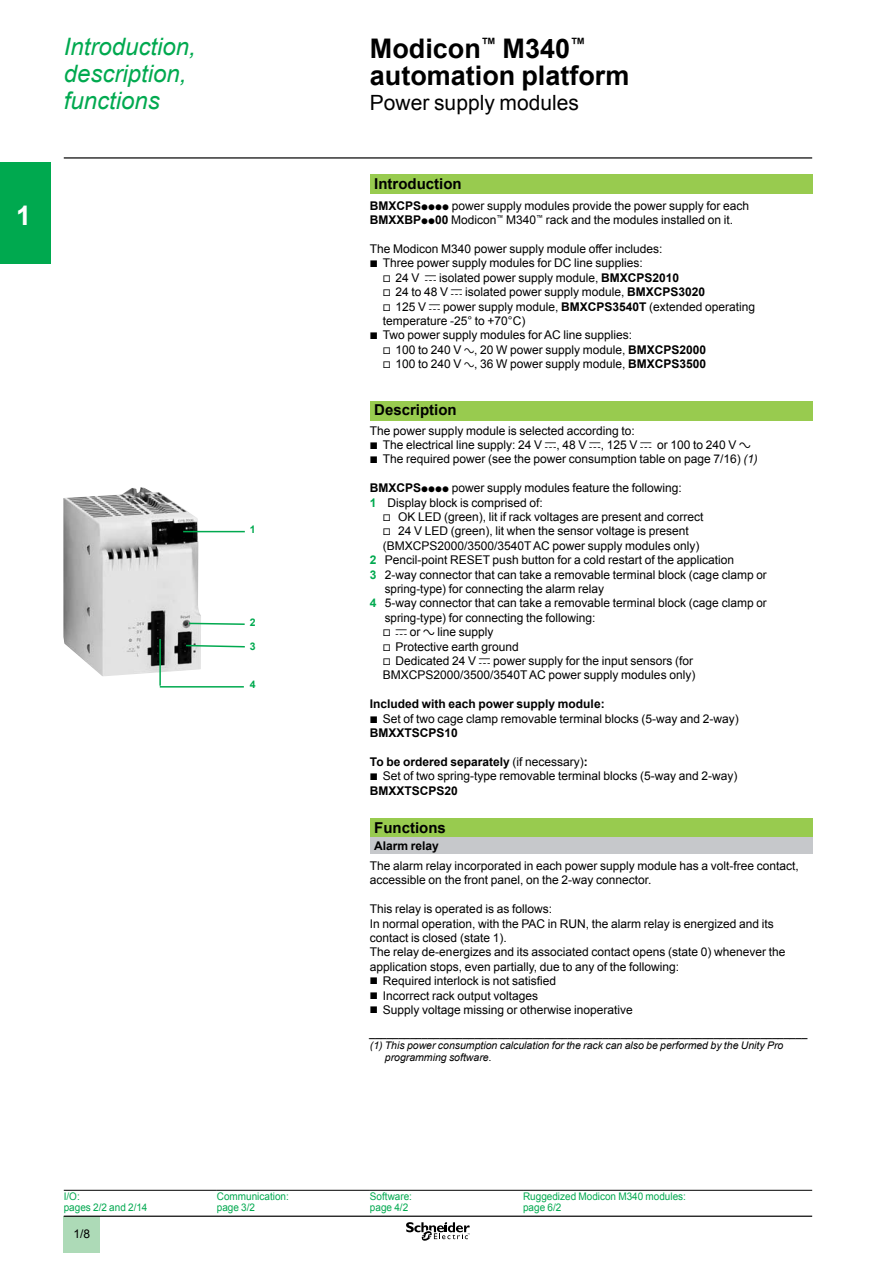
<style>
.page{position:relative;width:893px;height:1263px;background:#fff}
.page>*{position:absolute;margin:0;border:0;box-sizing:border-box;transform-origin:0 0}
.t1{font:700 27px/27px "Arial";color:#000}
.t2{font:700 27px "Arial";color:#fff}
.t3{font:italic 24px/27px "Arial";color:#00a94f}
.t4{font:21px "Arial";color:#000}
.t5{font:700 15px "Arial";color:#000}
.t6{font:12px/14.4px "Arial";color:#000}
.t7{font:700 12px "Arial";color:#000}
.t8{font:italic 10.5px "Arial";color:#000}
.t9{font:10.5px/10.5px "Arial";color:#00a94f;scale:.95 1}
.t10{font:700 10.5px "Arial";color:#00a94f}
.s1{font-weight:700}
.s2{font-family:"Graph Schneider"}
.s3{font-family:"Graph Schneider";font-size:10.5px}
.s4{font-style:italic}
.s5{font-weight:700;color:#00a94f}
</style>
<div class="page">
<div style="left:0;top:162px;width:51px;height:102px;background:#00a94f"></div>
<div style="left:63px;top:1217px;width:37px;height:36px;background:#addab7"></div>
<hr style="left:64px;top:1215px;width:748px;height:2px;background:#000">
<svg style="left:406px;top:1222px;width:64px;height:19px"></svg>
<hr style="left:64px;top:157px;width:748px;height:2px;background:#000">
<hr style="left:64px;top:1190px;width:153px;height:1px;background:#000">
<hr style="left:217px;top:1190px;width:153px;height:1px;background:#000">
<hr style="left:370px;top:1190px;width:153px;height:1px;background:#000">
<hr style="left:523px;top:1190px;width:289px;height:1px;background:#000">
<div style="left:370px;top:174px;width:442px;height:20px;background:#98cb4f"></div>
<div style="left:370px;top:401px;width:442px;height:19px;background:#98cb4f"></div>
<div style="left:370px;top:818px;width:442px;height:19px;background:#98cb4f"></div>
<div style="left:370px;top:837px;width:442px;height:17px;background:#c6c8cb"></div>
<img style="left:63px;top:487px;width:138px;height:189px">
<hr style="left:183px;top:531px;width:62px;height:1px;background:#00a94f">
<svg style="left:188px;top:622px;width:57px;height:4px"></svg>
<svg style="left:185px;top:644px;width:60px;height:4px"></svg>
<hr style="left:160px;top:686px;width:84px;height:1px;background:#00a94f">
<hr style="left:159px;top:639px;width:2px;height:47px;background:#00a94f">
<h2 class="t3" style="left:64px;top:34px;width:134px">Introduction, description, functions</h2>
<h1 class="t2" style="left:16px;top:198px;width:17px">1</h1>
<p class="t10" style="left:250px;top:522px;width:7px">1</p>
<p class="t10" style="left:250px;top:615px;width:7px">2</p>
<p class="t10" style="left:250px;top:639px;width:7px">3</p>
<p class="t10" style="left:250px;top:677px;width:7px">4</p>
<h1 class="t1" style="left:370px;top:36px;width:261px">Modicon<sup>™</sup> M340<sup>™ </sup>automation platform</h1>
<h3 class="t4" style="left:370px;top:89px;width:210px">Power supply modules</h3>
<p class="t5" style="left:374px;top:174px;width:89px">Introduction</p>
<p class="t6" style="left:370px;top:198px;width:381px"><span class="s1">BMXCPS</span><span class="s2">pppp</span> power supply modules provide the power supply for each<br><span class="s1">BMXXBP</span><span class="s2">pp</span><span class="s1">00</span> Modicon<sup>™</sup> M340<sup>™</sup> rack and the modules installed on it.</p>
<p class="t6" style="left:370px;top:242px;width:294px">The Modicon M340 power supply module offer includes: <span class="s2">b</span> Three power supply modules for DC line supplies:</p>
<p class="t6" style="left:383px;top:270px;width:298px"><span class="s2">v</span> 24 V <span class="s2">c</span> isolated power supply module, <span class="s1">BMXCPS2010</span></p>
<p class="t6" style="left:383px;top:285px;width:324px"><span class="s2">v</span> 24 to 48 V <span class="s2">c</span> isolated power supply module, <span class="s1">BMXCPS3020</span></p>
<p class="t6" style="left:383px;top:299px;width:374px"><span class="s2">v</span> 125 V <span class="s2">c</span> power supply module, <span class="s1">BMXCPS3540T</span> (extended operating</p>
<p class="t6" style="left:383px;top:314px;width:144px">temperature -25° to +70°C)</p>
<p class="t6" style="left:370px;top:328px;width:264px"><span class="s2">b</span> Two power supply modules for AC line supplies:</p>
<p class="t6" style="left:383px;top:342px;width:325px"><span class="s2">v</span> 100 to 240 V <span class="s3">a</span>, 20 W power supply module, <span class="s1">BMXCPS2000</span></p>
<p class="t6" style="left:383px;top:357px;width:325px"><span class="s2">v</span> 100 to 240 V <span class="s3">a</span>, 36 W power supply module, <span class="s1">BMXCPS3500</span></p>
<p class="t5" style="left:374px;top:400px;width:84px">Description</p>
<p class="t6" style="left:370px;top:423px;width:389px">The power supply module is selected according to:<br><span class="s2">b</span> The electrical line supply: 24 V <span class="s2">c</span>, 48 V <span class="s2">c</span>, 125 V <span class="s2">c</span> or 100 to 240 V <span class="s2">a b</span> The required power (see the power consumption table on page 7/16) <span class="s4">(1)</span></p>
<p class="t6" style="left:370px;top:481px;width:313px"><span class="s1">BMXCPS</span><span class="s2">pppp</span> power supply modules feature the following:<br><span class="s5">1</span> Display block is comprised of:</p>
<p class="t6" style="left:383px;top:510px;width:322px"><span class="s2">v</span> OK LED (green), lit if rack voltages are present and correct</p>
<p class="t6" style="left:383px;top:524px;width:308px"><span class="s2">v</span> 24 V LED (green), lit when the sensor voltage is present</p>
<p class="t6" style="left:383px;top:538px;width:318px">(BMXCPS2000/3500/3540T AC power supply modules only)</p>
<p class="t6" style="left:370px;top:553px;width:366px"><span class="s5">2</span> Pencil-point RESET push button for a cold restart of the application</p>
<p class="t6" style="left:370px;top:567px;width:398px"><span class="s5">3</span> 2-way connector that can take a removable terminal block (cage clamp or</p>
<p class="t6" style="left:385px;top:582px;width:221px">spring-type) for connecting the alarm relay</p>
<p class="t6" style="left:370px;top:596px;width:398px"><span class="s5">4</span> 5-way connector that can take a removable terminal block (cage clamp or</p>
<p class="t6" style="left:385px;top:610px;width:212px">spring-type) for connecting the following:</p>
<p class="t6" style="left:383px;top:625px;width:112px"><span class="s2">v c</span> or <span class="s2">a</span> line supply</p>
<p class="t6" style="left:383px;top:639px;width:138px"><span class="s2">v</span> Protective earth ground</p>
<p class="t6" style="left:383px;top:654px;width:312px"><span class="s2">v</span> Dedicated 24 V <span class="s2">c</span> power supply for the input sensors (for</p>
<p class="t6" style="left:383px;top:668px;width:314px">BMXCPS2000/3500/3540T AC power supply modules only)</p>
<p class="t6" style="left:370px;top:697px;width:370px"><span class="s1">Included with each power supply module:<br></span><span class="s2">b</span> Set of two cage clamp removable terminal blocks (5-way and 2-way)<br><span class="s1">BMXXTSCPS10</span></p>
<p class="t6" style="left:370px;top:754px;width:369px"><span class="s1">To be ordered separately</span> (if necessary)<span class="s1">:<br></span><span class="s2">b</span> Set of two spring-type removable terminal blocks (5-way and 2-way)<br><span class="s1">BMXXTSCPS20</span></p>
<p class="t5" style="left:374px;top:817px;width:73px">Functions</p>
<p class="t7" style="left:374px;top:838px;width:66px">Alarm relay</p>
<p class="t6" style="left:370px;top:859px;width:430px">The alarm relay incorporated in each power supply module has a volt-free contact, accessible on the front panel, on the 2-way connector.</p>
<p class="t6" style="left:370px;top:902px;width:417px">This relay is operated is as follows:<br>In normal operation, with the PAC in RUN, the alarm relay is energized and its contact is closed (state 1).<br>The relay de-energizes and its associated contact opens (state 0) whenever the application stops, even partially, due to any of the following:<br><span class="s2">b</span> Required interlock is not satisfied<br><span class="s2">b</span> Incorrect rack output voltages<br><span class="s2">b</span> Supply voltage missing or otherwise inoperative</p>
<p class="t8" style="left:370px;top:1027px;width:439px">___________________________________________________________________________</p>
<p class="t8" style="left:370px;top:1039px;width:415px">(1) This power consumption calculation for the rack can also be performed by the Unity Pro</p>
<p class="t8" style="left:385px;top:1051px;width:108px">programming software.</p>
<p class="t9" style="left:64px;top:1191px;width:90px">I/O:<br>pages 2/2 and 2/14</p>
<p class="t9" style="left:217px;top:1191px;width:77px">Communication: page 3/2</p>
<p class="t9" style="left:370px;top:1191px;width:46px">Software: page 4/2</p>
<p class="t9" style="left:523px;top:1191px;width:173px">Ruggedized Modicon M340 modules: page 6/2</p>
<p class="t6" style="left:74px;top:1226px;width:18px">1/8</p>
</div>
